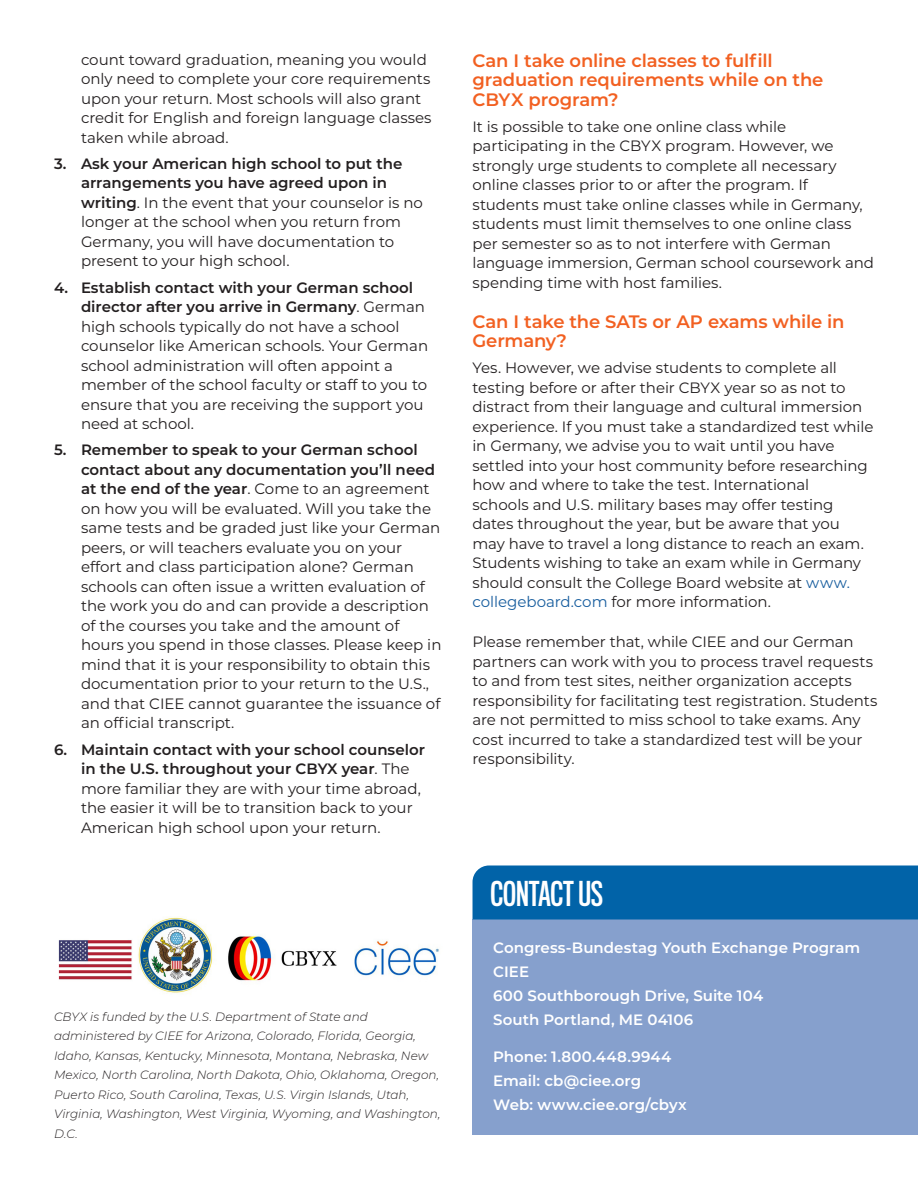
<style>
.page{position:relative;width:918px;height:1188px;background:#fff}
.page>*{position:absolute;margin:0;border:0;box-sizing:border-box;transform-origin:0 0}
.Body{font:31.5px "Titling Gothic FB Comp Standard";color:#fff}
.Body-2{font:600 18px/19.5px "Montserrat";letter-spacing:-.01em;color:#f26021}
.Body-3{font:15px/19.5px "Montserrat";color:#231f20}
.Body-4{font:600 15px/24px "Montserrat";color:#fff}
.Body-5{font:italic 300 12px/19.5px "Montserrat";color:#231f20}
.s1{font-weight:600}
.s2{color:#175d9e}
</style>
<div class="page">
<img style="left:58px;top:917px;width:381px;height:76px">
<div style="left:472px;top:919px;width:446px;height:216px;background:#86a0cd"></div>
<div style="left:473px;top:866px;width:445px;height:54px;background:#0163a8"></div>
<p class="Body-3" style="left:81px;top:49px;width:352px">count toward graduation, meaning you would only need to complete your core requirements upon your return. Most schools will also grant credit for English and foreign language classes taken while abroad.</p>
<p class="Body-3" style="left:81px;top:153px;width:343px;text-indent:-27px"><span class="s1">3. Ask your American high school to put the arrangements you have agreed upon in writing</span>. In the event that your counselor is no longer at the school when you return from Germany, you will have documentation to present to your high school.</p>
<p class="Body-3" style="left:81px;top:277px;width:349px;text-indent:-27px"><span class="s1">4. Establish contact with your German school director after you arrive in Germany</span>. German high schools typically do not have a school counselor like American schools. Your German school administration will often appoint a member of the school faculty or staff to you to ensure that you are receiving the support you need at school.</p>
<p class="Body-3" style="left:81px;top:440px;width:362px;text-indent:-27px"><span class="s1">5. Remember to speak to your German school contact about any documentation you’ll need at the end of the year</span>. Come to an agreement on how you will be evaluated. Will you take the same tests and be graded just like your German peers, or will teachers evaluate you on your effort and class participation alone? German schools can often issue a written evaluation of the work you do and can provide a description of the courses you take and the amount of hours you spend in those classes. Please keep in mind that it is your responsibility to obtain this documentation prior to your return to the U.S., and that CIEE cannot guarantee the issuance of an official transcript.</p>
<p class="Body-3" style="left:81px;top:739px;width:345px;text-indent:-27px"><span class="s1">6. Maintain contact with your school counselor in the U.S. throughout your CBYX year</span>. The more familiar they are with your time abroad, the easier it will be to transition back to your American high school upon your return.</p>
<p class="Body-5" style="left:54px;top:1007px;width:388px">CBYX is funded by the U.S. Department of State and administered by CIEE for Arizona, Colorado, Florida, Georgia, Idaho, Kansas, Kentucky, Minnesota, Montana, Nebraska, New Mexico, North Carolina, North Dakota, Ohio, Oklahoma, Oregon, Puerto Rico, South Carolina, Texas, U.S. Virgin Islands, Utah, Virginia, Washington, West Virginia, Wyoming, and Washington, D.C.</p>
<p class="Body-2" style="left:472px;top:50px;width:352px">Can I take online classes to fulfill graduation requirements while on the<br>CBYX program?</p>
<p class="Body-3" style="left:472px;top:116px;width:403px">It is possible to take one online class while participating in the CBYX program. However, we strongly urge students to complete all necessary online classes prior to or after the program. If students must take online classes while in Germany, students must limit themselves to one online class per semester so as to not interfere with German language immersion, German school coursework and spending time with host families.</p>
<p class="Body-2" style="left:472px;top:311px;width:374px">Can I take the SATs or AP exams while in<br>Germany?</p>
<p class="Body-3" style="left:472px;top:358px;width:402px">Yes. However, we advise students to complete all testing before or after their CBYX year so as not to distract from their language and cultural immersion experience. If you must take a standardized test while in Germany, we advise you to wait until you have settled into your host community before researching how and where to take the test. International<br>schools and U.S. military bases may offer testing dates throughout the year, but be aware that you may have to travel a long distance to reach an exam.<br>Students wishing to take an exam while in Germany should consult the College Board website at <span class="s2">www. collegeboard.com</span> for more information.</p>
<p class="Body-3" style="left:473px;top:631px;width:407px">Please remember that, while CIEE and our German partners can work with you to process travel requests to and from test sites, neither organization accepts responsibility for facilitating test registration. Students are not permitted to miss school to take exams. Any cost incurred to take a standardized test will be your responsibility.</p>
<p class="Body" style="left:491px;top:876px;width:114px">CONTACT US</p>
<p class="Body-4" style="left:493px;top:935px;width:369px">Congress-Bundestag Youth Exchange Program<br>CIEE<br>600 Southborough Drive, Suite 104<br>South Portland, ME 04106</p>
<p class="Body-4" style="left:493px;top:1044px;width:195px">Phone: 1.800.448.9944<br>Email: cb@ciee.org<br>Web: www.ciee.org/cbyx</p>
</div>
